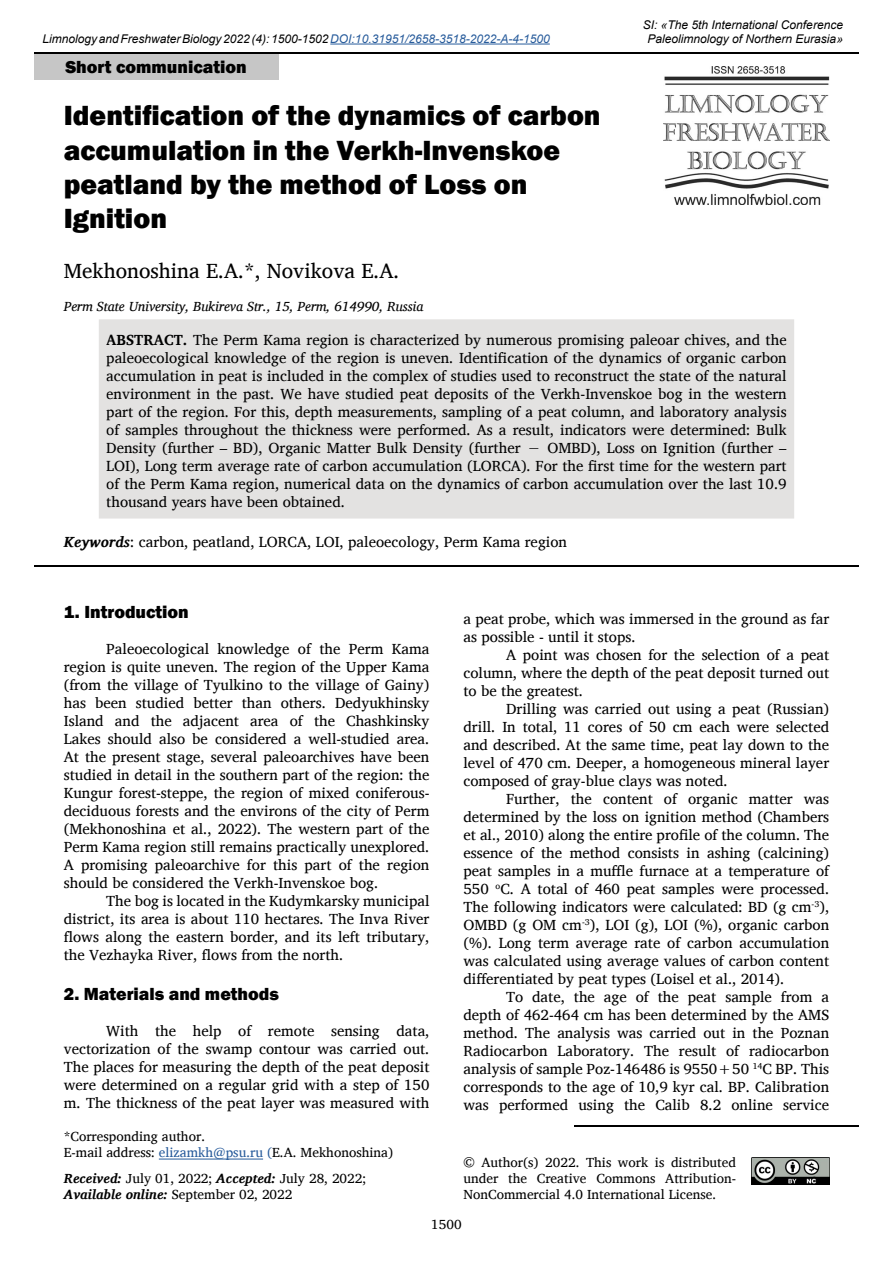
<style>
.page{position:relative;width:893px;height:1263px;background:#fff}
.page>*{position:absolute;margin:0;border:0;box-sizing:border-box;transform-origin:0 0}
.t1{font:800 28.5px/34.2px "Franklin Gothic";color:#000}
.t2{font:21px "Charis SIL";color:#000}
.t3{font:800 18px "Franklin Gothic";color:#000}
.t4{font:15px/18px "Charis SIL";color:#000;text-align:justify}
.t5{font:13.5px/16.2px "Charis SIL";color:#000}
.t6{font:italic 13.5px "Charis SIL";color:#000}
.t7{font:italic 12px/14.4px "Arial";color:#000;text-align:center}
.s1{color:#275b9b}
.s2{font-weight:700}
.s3{font-weight:700;font-style:italic}
</style>
<div class="page">
<hr style="left:34px;top:52px;width:825px;height:2px;background:#000">
<hr style="left:330px;top:44px;width:220px;height:1px;background:#275b9b">
<img style="left:663px;top:67px;width:166px;height:138px">
<div style="left:34px;top:54px;width:244px;height:26px;background:#c6c6c6"></div>
<img style="left:751px;top:1157px;width:78px;height:27px">
<hr style="left:574px;top:1125px;width:285px;height:1px;background:#000">
<div style="left:99px;top:319px;width:695px;height:200px;background:#e3e2e1"></div>
<hr style="left:34px;top:565px;width:825px;height:2px;background:#000">
<hr style="left:159px;top:1159px;width:104px;height:1px;background:#275b9b">
<p class="t7" style="left:43px;top:32px;width:509px">Limnology and Freshwater Biology 2022 (4): 1500-1502 <span class="s1">DOI:10.31951/2658-3518-2022-A-4-1500</span></p>
<p class="t3" style="left:65px;top:55px;width:183px">Short communication</p>
<h1 class="t1" style="left:64px;top:99px;width:538px">Identification of the dynamics of carbon accumulation in the Verkh-Invenskoe peatland by the method of Loss on<br>Ignition</h1>
<h2 class="t2" style="left:64px;top:259px;width:337px">Mekhonoshina E.A.*, Novikova E.A.</h2>
<p class="t6" style="left:64px;top:298px;width:361px">Perm State University, Bukireva Str., 15, Perm, 614990, Russia</p>
<p class="t7" style="left:643px;top:17px;width:202px">SI: «The 5th International Conference<br>Paleolimnology of Northern Eurasia»</p>
<p class="t4" style="left:106px;top:331px;width:682px"><span class="s2">ABSTRACT.</span> The Perm Kama region is characterized by numerous promising paleoar chives, and the paleoecological knowledge of the region is uneven. Identification of the dynamics of organic carbon accumulation in peat is included in the complex of studies used to reconstruct the state of the natural environment in the past. We have studied peat deposits of the Verkh-Invenskoe bog in the western part of the region. For this, depth measurements, sampling of a peat column, and laboratory analysis of samples throughout the thickness were performed. As a result, indicators were determined: Bulk Density (further – BD), Organic Matter Bulk Density (further − OMBD), Loss on Ignition (further – LOI), Long term average rate of carbon accumulation (LORCA). For the first time for the western part of the Perm Kama region, numerical data on the dynamics of carbon accumulation over the last 10.9 thousand years have been obtained.</p>
<p class="t4" style="left:64px;top:533px;width:505px"><span class="s3">Keywords</span>: carbon, peatland, LORCA, LOI, paleoecology, Perm Kama region</p>
<p class="t3" style="left:64px;top:601px;width:127px">1. Introduction</p>
<p class="t4" style="left:64px;top:640px;width:367px;text-indent:43px">Paleoecological knowledge of the Perm Kama region is quite uneven. The region of the Upper Kama (from the village of Tyulkino to the village of Gainy) has been studied better than others. Dedyukhinsky Island and the adjacent area of the Chashkinsky Lakes should also be considered a well-studied area.<br>At the present stage, several paleoarchives have been studied in detail in the southern part of the region: the Kungur forest-steppe, the region of mixed coniferous&shy;deciduous forests and the environs of the city of Perm (Mekhonoshina et al., 2022). The western part of the Perm Kama region still remains practically unexplored.<br>A promising paleoarchive for this part of the region should be considered the Verkh-Invenskoe bog.</p>
<p class="t4" style="left:64px;top:892px;width:367px;text-indent:43px">The bog is located in the Kudymkarsky municipal district, its area is about 110 hectares. The Inva River flows along the eastern border, and its left tributary, the Vezhayka River, flows from the north.</p>
<p class="t3" style="left:64px;top:982px;width:217px">2. Materials and methods</p>
<p class="t4" style="left:64px;top:1022px;width:367px;text-indent:43px">With the help of remote sensing data, vectorization of the swamp contour was carried out.<br>The places for measuring the depth of the peat deposit were determined on a regular grid with a step of 150 m. The thickness of the peat layer was measured with</p>
<p class="t5" style="left:64px;top:1128px;width:331px">*Corresponding author.<br>E-mail address: <span class="s1">elizamkh@psu.ru (</span>E.A. Mekhonoshina)</p>
<p class="t5" style="left:64px;top:1170px;width:304px"><span class="s3">Received:</span> July 01, 2022; <span class="s3">Accepted:</span> July 28, 2022;<br><span class="s3">Available online:</span> September 02, 2022</p>
<p class="t4" style="left:463px;top:610px;width:367px">a peat probe, which was immersed in the ground as far as possible - until it stops.</p>
<p class="t4" style="left:463px;top:646px;width:367px;text-indent:43px">A point was chosen for the selection of a peat column, where the depth of the peat deposit turned out to be the greatest.</p>
<p class="t4" style="left:463px;top:700px;width:367px;text-indent:43px">Drilling was carried out using a peat (Russian) drill. In total, 11 cores of 50 cm each were selected and described. At the same time, peat lay down to the level of 470 cm. Deeper, a homogeneous mineral layer composed of gray-blue clays was noted.</p>
<p class="t4" style="left:463px;top:790px;width:367px;text-indent:43px">Further, the content of organic matter was determined by the loss on ignition method (Chambers et al., 2010) along the entire profile of the column. The essence of the method consists in ashing (calcining) peat samples in a muffle furnace at a temperature of 550 <sup>o</sup>C. A total of 460 peat samples were processed.<br>The following indicators were calculated: BD (g cm<sup>-3</sup>), OMBD (g OM cm<sup>-3</sup>), LOI (g), LOI (%), organic carbon (%). Long term average rate of carbon accumulation was calculated using average values of carbon content differentiated by peat types (Loisel et al., 2014).</p>
<p class="t4" style="left:463px;top:988px;width:367px;text-indent:43px">To date, the age of the peat sample from a depth of 462-464 cm has been determined by the АMS method. The analysis was carried out in the Poznan Radiocarbon Laboratory. The result of radiocarbon analysis of sample Poz-146486 is 9550+50 <sup>14</sup>C BP. This corresponds to the age of 10,9 kyr cal. BP. Calibration was performed using the Calib 8.2 online service</p>
<p class="t5" style="left:463px;top:1154px;width:274px;text-align:justify">© Author(s) 2022. This work is distributed under the Creative Commons Attribution-NonCommercial 4.0 International License.</p>
<p class="t5" style="left:431px;top:1216px;width:32px">1500</p>
</div>
